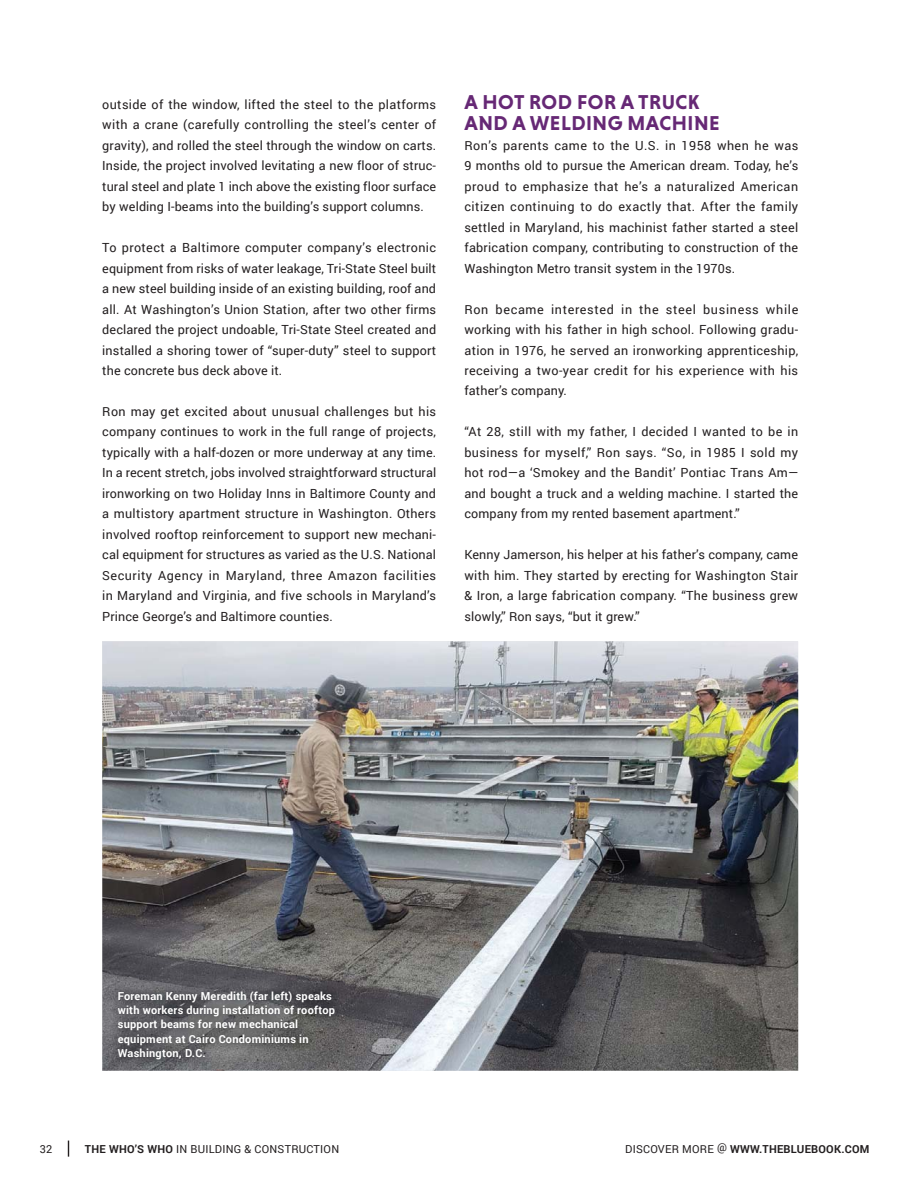
<style>
.page{position:relative;width:918px;height:1188px;background:#fff}
.page>*{position:absolute;margin:0;border:0;box-sizing:border-box;transform-origin:0 0}
.t1{font:700 20.4px/20.4px "Niveau Grotesk";letter-spacing:.025em;color:#662875}
.t2{font:12.6px/20.4px "Roboto";letter-spacing:.01em;color:#231f20;text-align:justify}
.t3{font:700 10.95px/14.1px "Roboto";letter-spacing:.02em;color:#fff}
.t4{font:10.95px "Roboto";letter-spacing:.02em;color:#231f20}
.t5{font:700 10.95px "Roboto";letter-spacing:.02em;color:#231f20}
.s1{font-weight:700}
.s2{font-weight:400}
</style>
<div class="page">
<svg style="left:68px;top:1141px;width:1px;height:16px"></svg>
<img style="left:102px;top:641px;width:696px;height:430px">
<img style="left:108px;top:982px;width:236px;height:87px">
<p class="t2" style="left:102px;top:94px;width:335px">outside of the window, lifted the steel to the platforms with a crane (carefully controlling the steel’s center of gravity), and rolled the steel through the window on carts.<br>Inside, the project involved levitating a new floor of struc&shy;tural steel and plate 1 inch above the existing floor surface by welding I-beams into the building’s support columns.</p>
<p class="t2" style="left:102px;top:237px;width:335px">To protect a Baltimore computer company’s electronic equipment from risks of water leakage, Tri-State Steel built a new steel building inside of an existing building, roof and all. At Washington’s Union Station, after two other firms declared the project undoable, Tri-State Steel created and installed a shoring tower of “super-duty” steel to support the concrete bus deck above it.</p>
<p class="t2" style="left:102px;top:401px;width:335px">Ron may get excited about unusual challenges but his company continues to work in the full range of projects, typically with a half-dozen or more underway at any time.<br>In a recent stretch, jobs involved straightforward structural ironworking on two Holiday Inns in Baltimore County and a multistory apartment structure in Washington. Others involved rooftop reinforcement to support new mechani&shy;cal equipment for structures as varied as the U.S. National Security Agency in Maryland, three Amazon facilities in Maryland and Virginia, and five schools in Maryland’s Prince George’s and Baltimore counties.</p>
<h1 class="t1" style="left:465px;top:93px;width:257px">A HOT ROD FOR A TRUCK<br>AND A WELDING MACHINE</h1>
<p class="t2" style="left:464px;top:135px;width:335px">Ron’s parents came to the U.S. in 1958 when he was 9 months old to pursue the American dream. Today, he’s proud to emphasize that he’s a naturalized American citizen continuing to do exactly that. After the family settled in Maryland, his machinist father started a steel fabrication company, contributing to construction of the Washington Metro transit system in the 1970s.</p>
<p class="t2" style="left:464px;top:298px;width:335px">Ron became interested in the steel business while working with his father in high school. Following gradu&shy;ation in 1976, he served an ironworking apprenticeship, receiving a two-year credit for his experience with his father’s company.</p>
<p class="t2" style="left:464px;top:421px;width:335px">“At 28, still with my father, I decided I wanted to be in business for myself,” Ron says. “So, in 1985 I sold my hot rod—a ‘Smokey and the Bandit’ Pontiac Trans Am— and bought a truck and a welding machine. I started the company from my rented basement apartment.”</p>
<p class="t2" style="left:464px;top:544px;width:335px">Kenny Jamerson, his helper at his father’s company, came with him. They started by erecting for Washington Stair &amp; Iron, a large fabrication company. “The business grew slowly,” Ron says, “but it grew.”</p>
<p class="t3" style="left:118px;top:989px;width:219px">Foreman Kenny Meredith (far left) speaks with workers during installation of rooftop support beams for new mechanical equipment at Cairo Condominiums in Washington, D.C.</p>
<p class="t4" style="left:40px;top:1141px;width:14px">32</p>
<p class="t4" style="left:85px;top:1141px;width:256px"><span class="s1">THE WHO’S WHO</span> IN BUILDING &amp; CONSTRUCTION</p>
<p class="t5" style="left:625px;top:1141px;width:246px"><span class="s2">DISCOVER MORE @</span> WWW.THEBLUEBOOK.COM</p>
</div>
